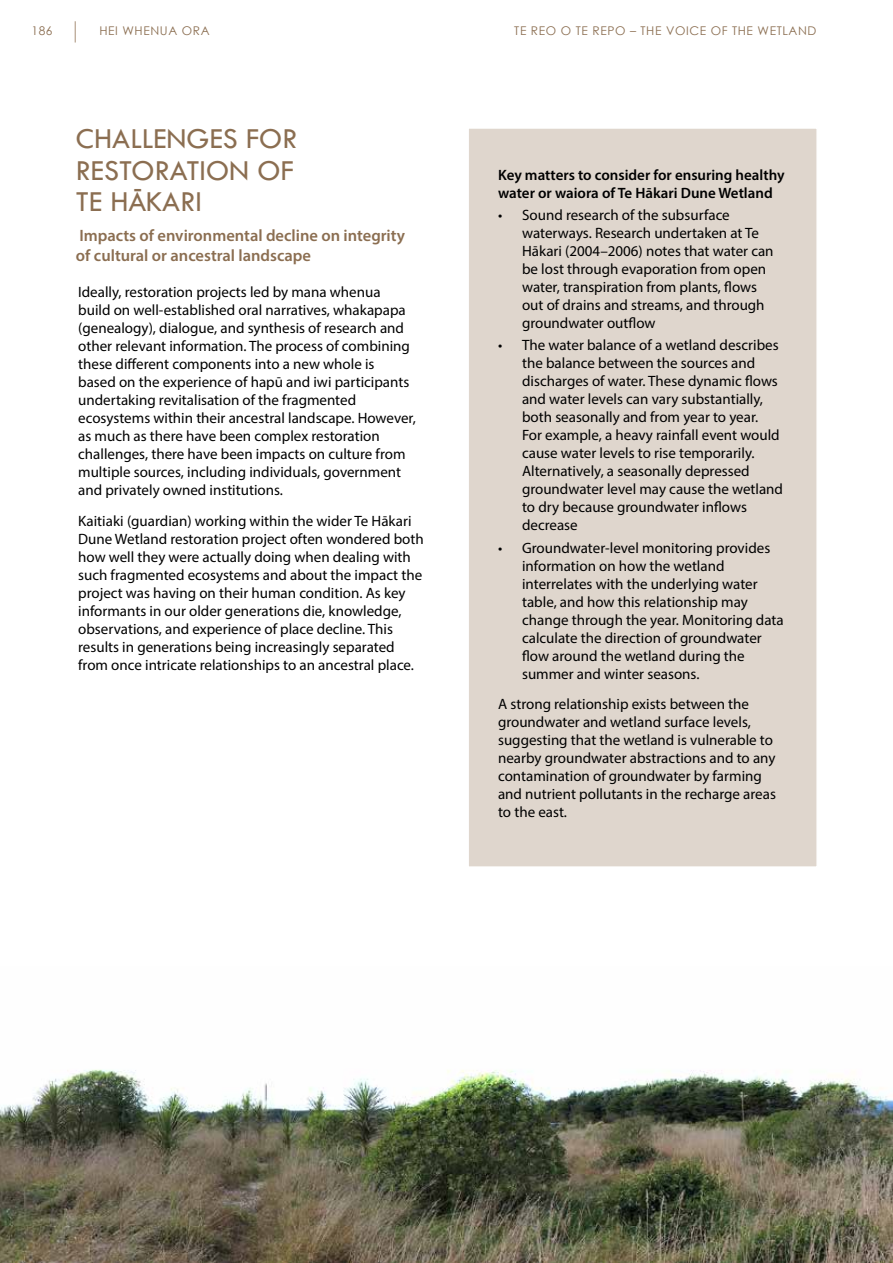
<style>
.page{position:relative;width:893px;height:1263px;background:#fff}
.page>*{position:absolute;margin:0;border:0;box-sizing:border-box;transform-origin:0 0}
.t1{font:30px/31.5px "Tw Cen";color:#8b6e51;text-align:justify}
.t2{font:600 16.5px/19.8px "Myriad Pro";color:#8b6e51}
.t3{font:15px/18px "Myriad Pro";color:#000}
.t4{font:600 15px/18px "Myriad Pro";color:#000}
.t5{font:12px "Century Gothic";letter-spacing:.05em;color:#8b6e51}
</style>
<div class="page">
<svg style="left:75px;top:21px;width:1px;height:22px"></svg>
<div style="left:468px;top:128px;width:350px;height:739px;background:#dfd6cd;border:1px solid #fff"></div>
<img style="left:0;top:1069px;width:893px;height:194px">
<p class="t5" style="left:31px;top:22px;width:23px">186</p>
<p class="t5" style="left:99px;top:22px;width:112px">HEI WHENUA ORA</p>
<p class="t5" style="left:514px;top:22px;width:304px">TE REO O TE REPO – THE VOICE OF THE WETLAND</p>
<h1 class="t1" style="left:76px;top:123px;width:223px">CHALLENGES FOR RESTORATION OF TE HAKARI</h1>
<h1 class="t1" style="left:133px;top:171px;width:11px">-</h1>
<p class="t2" style="left:76px;top:225px;width:331px">Impacts of environmental decline on integrity of cultural or ancestral landscape</p>
<p class="t3" style="left:78px;top:283px;width:339px">Ideally, restoration projects led by mana whenua build on well-established oral narratives, whakapapa (genealogy), dialogue, and synthesis of research and other relevant information. The process of combining these different components into a new whole is based on the experience of hapū and iwi participants undertaking revitalisation of the fragmented ecosystems within their ancestral landscape. However, as much as there have been complex restoration challenges, there have been impacts on culture from multiple sources, including individuals, government and privately owned institutions.</p>
<p class="t3" style="left:78px;top:511px;width:347px">Kaitiaki (guardian) working within the wider Te Hākari Dune Wetland restoration project often wondered both how well they were actually doing when dealing with such fragmented ecosystems and about the impact the project was having on their human condition. As key informants in our older generations die, knowledge, observations, and experience of place decline. This results in generations being increasingly separated from once intricate relationships to an ancestral place.</p>
<p class="t4" style="left:498px;top:165px;width:288px">Key matters to consider for ensuring healthy water or waiora of Te Hākari Dune Wetland</p>
<p class="t3" style="left:522px;top:206px;width:253px;text-indent:-24px">• Sound research of the subsurface waterways. Research undertaken at Te Hākari (2004–2006) notes that water can be lost through evaporation from open water, transpiration from plants, flows out of drains and streams, and through groundwater outflow</p>
<p class="t3" style="left:522px;top:336px;width:262px;text-indent:-24px">• The water balance of a wetland describes the balance between the sources and discharges of water. These dynamic flows and water levels can vary substantially, both seasonally and from year to year.<br>For example, a heavy rainfall event would cause water levels to rise temporarily.<br>Alternatively, a seasonally depressed groundwater level may cause the wetland to dry because groundwater inflows decrease</p>
<p class="t3" style="left:522px;top:538px;width:263px;text-indent:-24px">• Groundwater-level monitoring provides information on how the wetland interrelates with the underlying water table, and how this relationship may change through the year. Monitoring data calculate the direction of groundwater flow around the wetland during the summer and winter seasons.</p>
<p class="t3" style="left:498px;top:695px;width:279px">A strong relationship exists between the groundwater and wetland surface levels, suggesting that the wetland is vulnerable to nearby groundwater abstractions and to any contamination of groundwater by farming and nutrient pollutants in the recharge areas to the east.</p>
</div>
